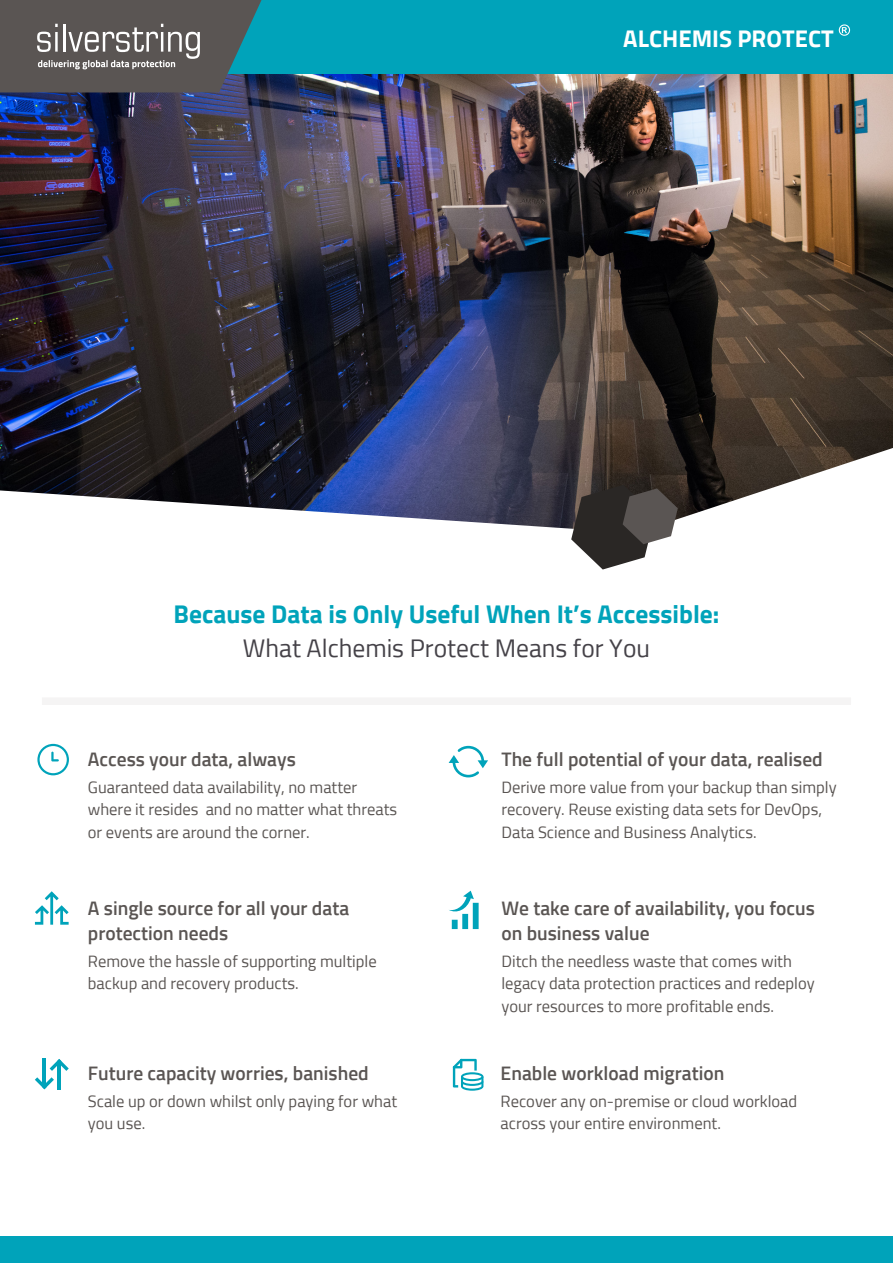
<style>
.page{position:relative;width:893px;height:1263px;background:#fff}
.page>*{position:absolute;margin:0;border:0;box-sizing:border-box;transform-origin:0 0}
.t1{font:700 25.5px "Sunflower";color:#00a3ba}
.t2{font:300 25.5px "Sunflower";color:#454248}
.t3{font:700 24px "Sunflower";color:#fff}
.t4{font:500 19.5px/25.5px "Sunflower";color:#5a5553}
.t5{font:300 16.5px/22.5px "Sunflower";color:#5a5553}
</style>
<div class="page">
<img style="left:0;top:74px;width:893px;height:374px">
<svg style="left:0;top:448px;width:893px;height:122px"></svg>
<svg style="left:37px;top:744px;width:32px;height:31px"></svg>
<div style="left:0;top:0;width:893px;height:74px;background:#00a3ba"></div>
<svg style="left:0;top:0;width:261px;height:92px;background:#606364"></svg>
<svg style="left:449px;top:891px;width:30px;height:38px"></svg>
<svg style="left:35px;top:1077px;width:19px;height:12px"></svg>
<hr style="left:43px;top:1059px;width:3px;height:28px;background:#00a3ba">
<svg style="left:50px;top:1059px;width:19px;height:12px"></svg>
<hr style="left:57px;top:1061px;width:4px;height:28px;background:#00a3ba">
<svg style="left:449px;top:745px;width:39px;height:33px"></svg>
<svg style="left:839px;top:24px;width:11px;height:12px"></svg>
<svg style="left:571px;top:485px;width:107px;height:84px"></svg>
<svg style="left:35px;top:891px;width:34px;height:34px"></svg>
<div style="left:42px;top:697px;width:809px;height:8px;background:#f5f4f4"></div>
<div style="left:0;top:1236px;width:893px;height:27px;background:#00a3ba"></div>
<svg style="left:453px;top:1059px;width:30px;height:32px"></svg>
<h2 class="t3" style="left:623px;top:27px;width:224px">ALCHEMIS PROTECT™</h2>
<h1 class="t1" style="left:174px;top:602px;width:547px">Because Data is Only Useful When It’s Accessible:</h1>
<h1 class="t2" style="left:243px;top:637px;width:408px">What Alchemis Protect Means for You</h1>
<p class="t4" style="left:88px;top:747px;width:210px">Access your data, always</p>
<p class="t5" style="left:88px;top:777px;width:311px">Guaranteed data availability, no matter where it resides and no matter what threats or events are around the corner.</p>
<p class="t4" style="left:88px;top:896px;width:263px">A single source for all your data protection needs</p>
<p class="t5" style="left:88px;top:951px;width:290px">Remove the hassle of supporting multiple backup and recovery products.</p>
<p class="t4" style="left:88px;top:1062px;width:282px">Future capacity worries, banished</p>
<p class="t5" style="left:88px;top:1091px;width:311px">Scale up or down whilst only paying for what you use.</p>
<p class="t4" style="left:501px;top:747px;width:323px">The full potential of your data, realised</p>
<p class="t5" style="left:501px;top:777px;width:337px">Derive more value from your backup than simply recovery. Reuse existing data sets for DevOps,<br>Data Science and Business Analytics.</p>
<p class="t4" style="left:501px;top:896px;width:315px">We take care of availability, you focus on business value</p>
<p class="t5" style="left:501px;top:951px;width:315px">Ditch the needless waste that comes with legacy data protection practices and redeploy your resources to more profitable ends.</p>
<p class="t4" style="left:501px;top:1062px;width:225px">Enable workload migration</p>
<p class="t5" style="left:501px;top:1091px;width:298px">Recover any on-premise or cloud workload across your entire environment.</p>
</div>
